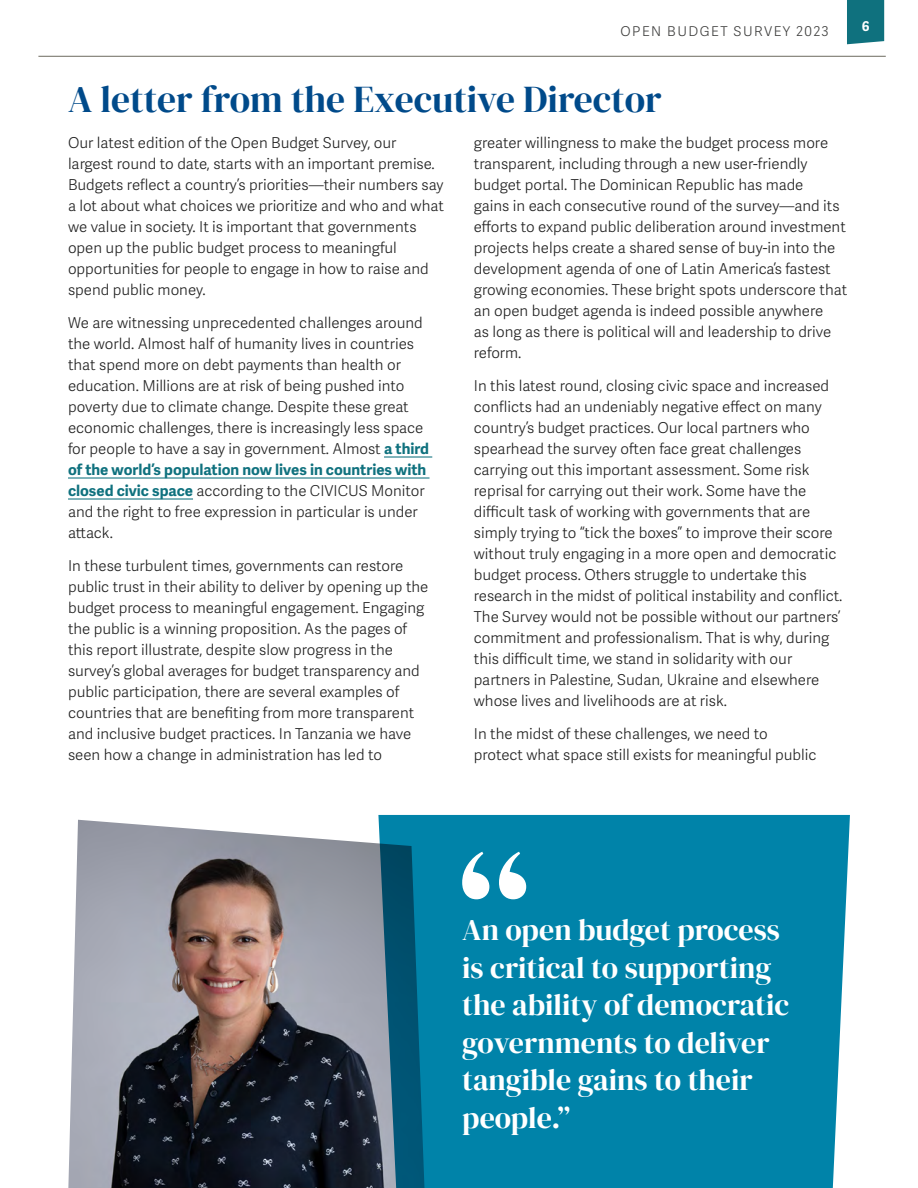
<style>
.page{position:relative;width:918px;height:1188px;background:#fff}
.page>*{position:absolute;margin:0;border:0;box-sizing:border-box;transform-origin:0 0}
.t1{font:37.5px "DM Serif Display";color:#004a8a}
.t2{font:30px/37.5px "DM Serif Display";color:#fff}
.t3{font:300 15px/21px "Adelle Sans";color:#222}
.t4{font:300 13.5px "Adelle Sans";letter-spacing:.11em;color:#3c3c3b}
.t5{font:700 13.5px "Adelle Sans";color:#fff}
.s1{font-weight:700;color:#0f717e}
</style>
<div class="page">
<hr style="left:38px;top:56px;width:848px;height:1px;background:#6d6a5f">
<div style="left:847px;top:0;width:37px;height:44px;background:#0f717e"></div>
<hr style="left:384px;top:456px;width:48px;height:2px;background:#0f717e">
<hr style="left:68px;top:477px;width:362px;height:2px;background:#0f717e">
<hr style="left:68px;top:498px;width:125px;height:2px;background:#0f717e">
<img style="left:68px;top:820px;width:310px;height:368px">
<svg style="left:378px;top:815px;width:472px;height:373px;fill:#0083a9"></svg>
<svg style="left:462px;top:852px;width:64px;height:47px"></svg>
<p class="t4" style="left:621px;top:23px;width:210px">OPEN BUDGET SURVEY 2023</p>
<p class="t5" style="left:862px;top:19px;width:9px">6</p>
<h1 class="t1" style="left:68px;top:78px;width:595px">A letter from the Executive Director</h1>
<p class="t3" style="left:68px;top:133px;width:377px">Our latest edition of the Open Budget Survey, our largest round to date, starts with an important premise.<br>Budgets reflect a country’s priorities—their numbers say a lot about what choices we prioritize and who and what we value in society. It is important that governments open up the public budget process to meaningful opportunities for people to engage in how to raise and spend public money.</p>
<p class="t3" style="left:68px;top:313px;width:363px">We are witnessing unprecedented challenges around the world. Almost half of humanity lives in countries that spend more on debt payments than health or education. Millions are at risk of being pushed into poverty due to climate change. Despite these great economic challenges, there is increasingly less space for people to have a say in government. Almost <span class="s1">a third of the world’s population now lives in countries with closed civic space</span> according to the CIVICUS Monitor and the right to free expression in particular is under attack.</p>
<p class="t3" style="left:68px;top:556px;width:362px">In these turbulent times, governments can restore public trust in their ability to deliver by opening up the budget process to meaningful engagement. Engaging the public is a winning proposition. As the pages of this report illustrate, despite slow progress in the survey’s global averages for budget transparency and public participation, there are several examples of countries that are benefiting from more transparent and inclusive budget practices. In Tanzania we have seen how a change in administration has led to</p>
<p class="t3" style="left:474px;top:133px;width:375px">greater willingness to make the budget process more transparent, including through a new user-friendly budget portal. The Dominican Republic has made<br>gains in each consecutive round of the survey—and its efforts to expand public deliberation around investment projects helps create a shared sense of buy-in into the development agenda of one of Latin America’s fastest growing economies. These bright spots underscore that an open budget agenda is indeed possible anywhere<br>as long as there is political will and leadership to drive reform.</p>
<p class="t3" style="left:474px;top:376px;width:370px">In this latest round, closing civic space and increased conflicts had an undeniably negative effect on many country’s budget practices. Our local partners who spearhead the survey often face great challenges carrying out this important assessment. Some risk reprisal for carrying out their work. Some have the difficult task of working with governments that are simply trying to “tick the boxes” to improve their score without truly engaging in a more open and democratic budget process. Others struggle to undertake this research in the midst of political instability and conflict.<br>The Survey would not be possible without our partners’ commitment and professionalism. That is why, during this difficult time, we stand in solidarity with our partners in Palestine, Sudan, Ukraine and elsewhere whose lives and livelihoods are at risk.</p>
<p class="t3" style="left:474px;top:724px;width:344px">In the midst of these challenges, we need to protect what space still exists for meaningful public</p>
<h2 class="t2" style="left:462px;top:912px;width:329px">An open budget process is critical to supporting the ability of democratic governments to deliver tangible gains to their people.”</h2>
</div>
